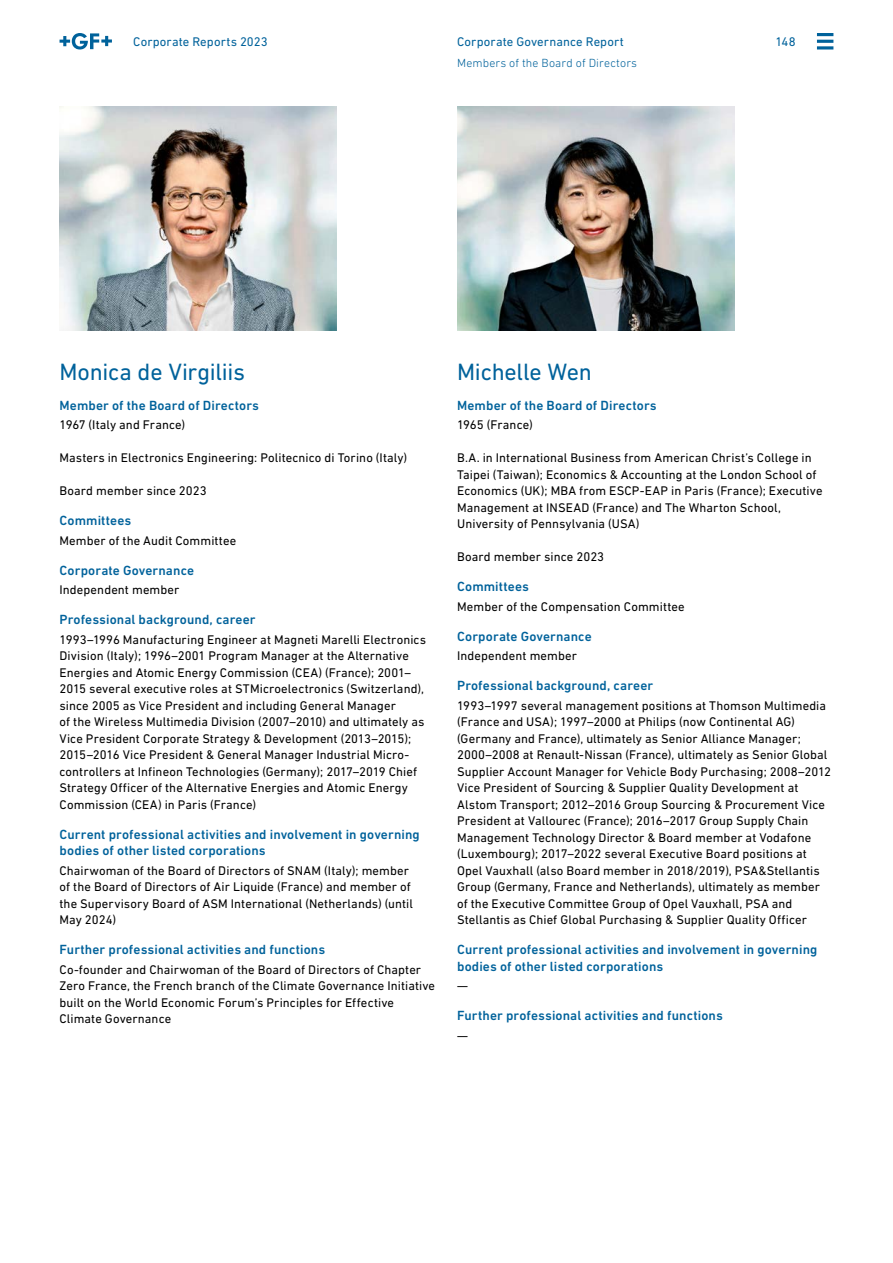
<style>
.page{position:relative;width:893px;height:1263px;background:#fff}
.page>*{position:absolute;margin:0;border:0;box-sizing:border-box;transform-origin:0 0}
.H2__first_line_on_gr{font:24px "DIN Next W1 G";letter-spacing:-.01em;color:#00629b}
.H3__first_line_on_gr{font:500 13.5px/16.5px "DIN Next W1 G";letter-spacing:.01em;color:#00629b}
.Copy__left{font:12.75px/16.5px "DIN Next W1 G";letter-spacing:.01em;color:#000}
.Navigation{font:12.75px "DIN Next W1 G";letter-spacing:.01em;color:#00629b}
.Subtitle{font:300 12px "DIN Next W1 G";letter-spacing:.015em;color:#00629b}
</style>
<div class="page">
<svg style="left:60px;top:33px;width:52px;height:17px"></svg>
<hr style="left:817px;top:33px;width:16px;height:3px;background:#00629b">
<svg style="left:817px;top:46px;width:16px;height:4px"></svg>
<hr style="left:817px;top:40px;width:16px;height:3px;background:#00629b">
<img style="left:60px;top:106px;width:276px;height:224px">
<img style="left:457px;top:106px;width:277px;height:224px">
<p class="Navigation" style="left:133px;top:35px;width:136px">Corporate Reports 2023</p>
<p class="Navigation" style="left:457px;top:35px;width:168px">Corporate Governance Report</p>
<p class="Navigation" style="left:775px;top:35px;width:22px">148</p>
<p class="Subtitle" style="left:457px;top:56px;width:181px">Members of the Board of Directors</p>
<p class="H2__first_line_on_gr" style="left:60px;top:357px;width:187px">Monica de Virgiliis</p>
<p class="H3__first_line_on_gr" style="left:60px;top:397px;width:201px">Member of the Board of Directors</p>
<p class="Copy__left" style="left:60px;top:416px;width:127px">1967 (Italy and France)</p>
<p class="Copy__left" style="left:60px;top:449px;width:349px">Masters in Electronics Engineering: Politecnico di Torino (Italy)</p>
<p class="Copy__left" style="left:60px;top:482px;width:149px">Board member since 2023</p>
<p class="H3__first_line_on_gr" style="left:60px;top:512px;width:73px">Committees</p>
<p class="Copy__left" style="left:60px;top:532px;width:178px">Member of the Audit Committee</p>
<p class="H3__first_line_on_gr" style="left:60px;top:562px;width:136px">Corporate Governance</p>
<p class="Copy__left" style="left:60px;top:581px;width:121px">Independent member</p>
<p class="H3__first_line_on_gr" style="left:60px;top:611px;width:198px">Professional background, career</p>
<p class="Copy__left" style="left:60px;top:631px;width:368px">1993–1996 Manufacturing Engineer at Magneti Marelli Electronics Division (Italy); 1996–2001 Program Manager at the Alternative Energies and Atomic Energy Commission (CEA) (France); 2001– 2015 several executive roles at STMicroelectronics (Switzerland), since 2005 as Vice President and including General Manager<br>of the Wireless Multimedia Division (2007–2010) and ultimately as Vice President Corporate Strategy &amp; Development (2013–2015); 2015–2016 Vice President &amp; General Manager Industrial Micro&shy;controllers at Infineon Technologies (Germany); 2017–2019 Chief Strategy Officer of the Alternative Energies and Atomic Energy Commission (CEA) in Paris (France)</p>
<p class="H3__first_line_on_gr" style="left:60px;top:826px;width:362px">Current professional activities and involvement in governing bodies of other listed corporations</p>
<p class="Copy__left" style="left:60px;top:862px;width:355px">Chairwoman of the Board of Directors of SNAM (Italy); member of the Board of Directors of Air Liquide (France) and member of the Supervisory Board of ASM International (Netherlands) (until May 2024)</p>
<p class="H3__first_line_on_gr" style="left:60px;top:941px;width:267px">Further professional activities and functions</p>
<p class="Copy__left" style="left:60px;top:961px;width:377px">Co-founder and Chairwoman of the Board of Directors of Chapter Zero France, the French branch of the Climate Governance Initiative built on the World Economic Forum’s Principles for Effective Climate Governance</p>
<p class="H2__first_line_on_gr" style="left:457px;top:357px;width:136px">Michelle Wen</p>
<p class="H3__first_line_on_gr" style="left:457px;top:397px;width:201px">Member of the Board of Directors</p>
<p class="Copy__left" style="left:457px;top:416px;width:77px">1965 (France)</p>
<p class="Copy__left" style="left:457px;top:449px;width:367px">B.A. in International Business from American Christ’s College in Taipei (Taiwan); Economics &amp; Accounting at the London School of Economics (UK); MBA from ESCP-EAP in Paris (France); Executive Management at INSEAD (France) and The Wharton School, University of Pennsylvania (USA)</p>
<p class="Copy__left" style="left:457px;top:548px;width:149px">Board member since 2023</p>
<p class="H3__first_line_on_gr" style="left:457px;top:578px;width:73px">Committees</p>
<p class="Copy__left" style="left:457px;top:598px;width:229px">Member of the Compensation Committee</p>
<p class="H3__first_line_on_gr" style="left:457px;top:628px;width:136px">Corporate Governance</p>
<p class="Copy__left" style="left:457px;top:647px;width:121px">Independent member</p>
<p class="H3__first_line_on_gr" style="left:457px;top:677px;width:198px">Professional background, career</p>
<p class="Copy__left" style="left:457px;top:697px;width:375px">1993–1997 several management positions at Thomson Multimedia (France and USA); 1997–2000 at Philips (now Continental AG) (Germany and France), ultimately as Senior Alliance Manager; 2000–2008 at Renault-Nissan (France), ultimately as Senior Global Supplier Account Manager for Vehicle Body Purchasing; 2008–2012<br>Vice President of Sourcing &amp; Supplier Quality Development at Alstom Transport; 2012–2016 Group Sourcing &amp; Procurement Vice President at Vallourec (France); 2016–2017 Group Supply Chain Management Technology Director &amp; Board member at Vodafone (Luxembourg); 2017–2022 several Executive Board positions at Opel Vauxhall (also Board member in 2018/2019), PSA&amp;Stellantis Group (Germany, France and Netherlands), ultimately as member of the Executive Committee Group of Opel Vauxhall, PSA and Stellantis as Chief Global Purchasing &amp; Supplier Quality Officer</p>
<p class="H3__first_line_on_gr" style="left:457px;top:941px;width:362px">Current professional activities and involvement in governing bodies of other listed corporations</p>
<p class="Copy__left" style="left:457px;top:977px;width:12px">—</p>
<p class="H3__first_line_on_gr" style="left:457px;top:1007px;width:267px">Further professional activities and functions</p>
<p class="Copy__left" style="left:457px;top:1027px;width:12px">—</p>
</div>
